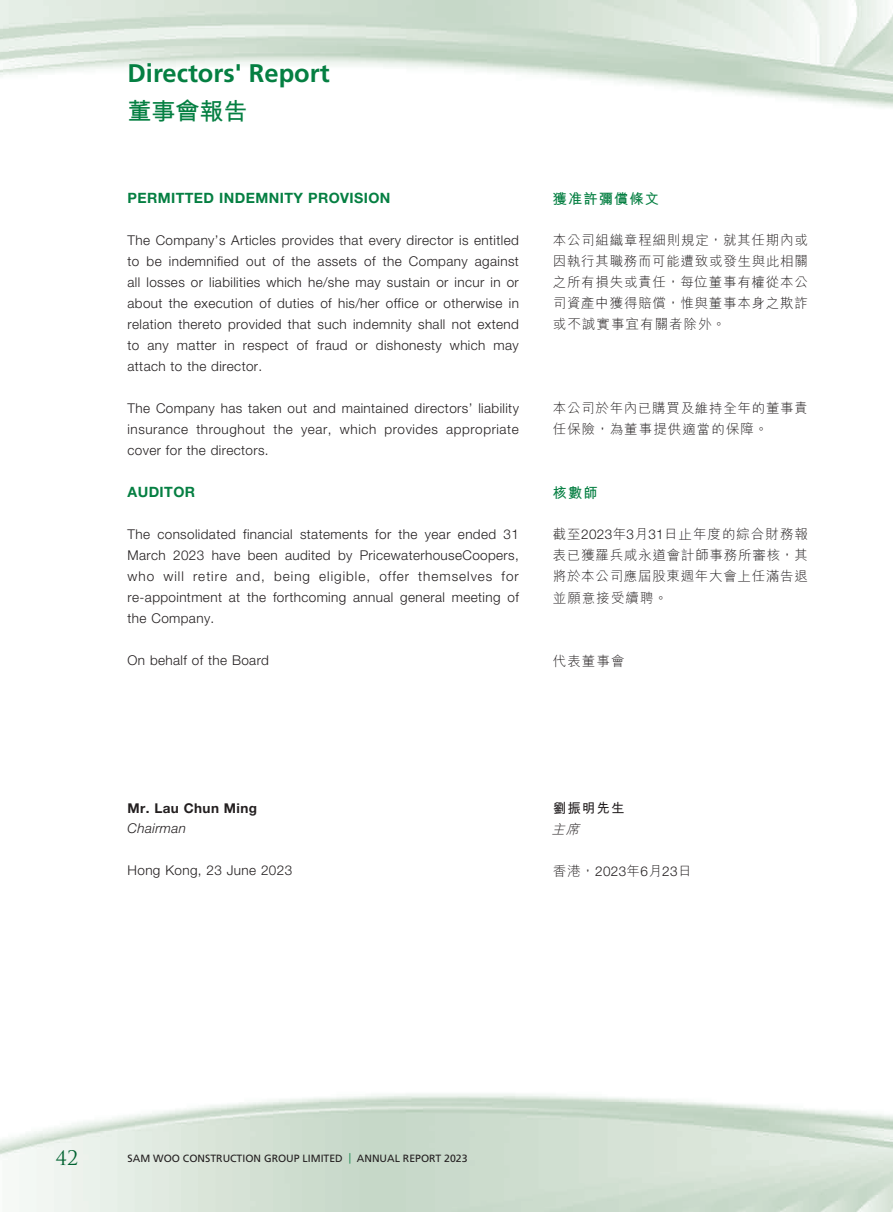
<style>
.page{position:relative;width:893px;height:1212px;background:#fff}
.page>*{position:absolute;margin:0;border:0;box-sizing:border-box;transform-origin:0 0}
.t1{font:700 25.5px "Frutiger LT Std";color:#057f42}
.t2{font:700 24px "M Hei HK";color:#057f42}
.t3{font:19.5px "Trajan Pro";color:#006230}
.t4{font:700 14.25px "Helvetica Neue LT Std";letter-spacing:.03em;color:#057f42}
.t5{font:700 14.25px "M Hei HK";letter-spacing:.08em;color:#057f42}
.t6{font:300 13.5px/21px "Helvetica Neue LT Std";letter-spacing:.03em;color:#231f20;text-align:justify}
.t7{font:300 13.5px/21px "M Hei HK";letter-spacing:.055em;color:#231f20;text-align:justify}
.t8{font:700 13.5px "Helvetica Neue LT Std";letter-spacing:.03em;color:#231f20}
.t9{font:italic 300 13.5px "Helvetica Neue LT Std";letter-spacing:.03em;color:#231f20}
.t10{font:700 13.5px "M Hei HK";letter-spacing:.08em;color:#231f20}
.t11{font:italic 300 13.5px "M Hei HK";color:#231f20}
.t12{font:10.5px "Frutiger LT Std";color:#231f20}
.s1{font-family:"Helvetica Neue LT Std"}
.s2{font-family:"M Hei HK"}
.s3{font-weight:300;color:#057f42}
</style>
<div class="page">
<h1 class="t1" style="left:128px;top:58px;width:204px">Directors' Report</h1>
<h2 class="t2" style="left:128px;top:94px;width:121px">董事會報告</h2>
<p class="t4" style="left:128px;top:189px;width:264px">PERMITTED INDEMNITY PROVISION</p>
<p class="t6" style="left:128px;top:229px;width:393px">The Company’s Articles provides that every director is entitled to be indemnified out of the assets of the Company against all losses or liabilities which he/she may sustain or incur in or about the execution of duties of his/her office or otherwise in relation thereto provided that such indemnity shall not extend to any matter in respect of fraud or dishonesty which may attach to the director.</p>
<p class="t6" style="left:128px;top:397px;width:393px">The Company has taken out and maintained directors’ liability insurance throughout the year, which provides appropriate cover for the directors.</p>
<p class="t4" style="left:128px;top:483px;width:69px">AUDITOR</p>
<p class="t6" style="left:128px;top:523px;width:393px">The consolidated financial statements for the year ended 31<br>March 2023 have been audited by PricewaterhouseCoopers, who will retire and, being eligible, offer themselves for re-appointment at the forthcoming annual general meeting of the Company.</p>
<p class="t6" style="left:128px;top:649px;width:143px">On behalf of the Board</p>
<p class="t5" style="left:553px;top:188px;width:108px">獲准許彌償條文</p>
<p class="t7" style="left:553px;top:229px;width:257px">本公司組織章程細則規定，就其任期內或因執行其職務而可能遭致或發生與此相關之所有損失或責任，每位董事有權從本公司資產中獲得賠償，惟與董事本身之欺詐或不誠實事宜有關者除外。</p>
<p class="t7" style="left:553px;top:397px;width:257px">本公司於年內已購買及維持全年的董事責任保險，為董事提供適當的保障。</p>
<p class="t5" style="left:553px;top:482px;width:46px">核數師</p>
<p class="t7" style="left:553px;top:523px;width:257px">截至<span class="s1">2023</span>年<span class="s1">3</span>月<span class="s1">31</span>日止年度的綜合財務報表已獲羅兵咸永道會計師事務所審核，其將於本公司應屆股東週年大會上任滿告退並願意接受續聘。</p>
<p class="t7" style="left:553px;top:649px;width:73px">代表董事會</p>
<p class="t8" style="left:128px;top:799px;width:131px">Mr. Lau Chun Ming</p>
<p class="t9" style="left:128px;top:820px;width:60px">Chairman</p>
<p class="t6" style="left:128px;top:859px;width:166px">Hong Kong, 23 June 2023</p>
<p class="t10" style="left:553px;top:798px;width:73px">劉振明先生</p>
<p class="t11" style="left:551px;top:819px;width:34px">主席</p>
<p class="t6" style="left:553px;top:860px;width:140px"><span class="s2">香港，</span>2023<span class="s2">年</span>6<span class="s2">月</span>23<span class="s2">日</span></p>
<h3 class="t3" style="left:56px;top:1146px;width:24px">42</h3>
<p class="t12" style="left:128px;top:1152px;width:341px">SAM WOO CONSTRUCTION GROUP LIMITED <span class="s3">|</span> ANNUAL REPORT 2023</p>
</div>
